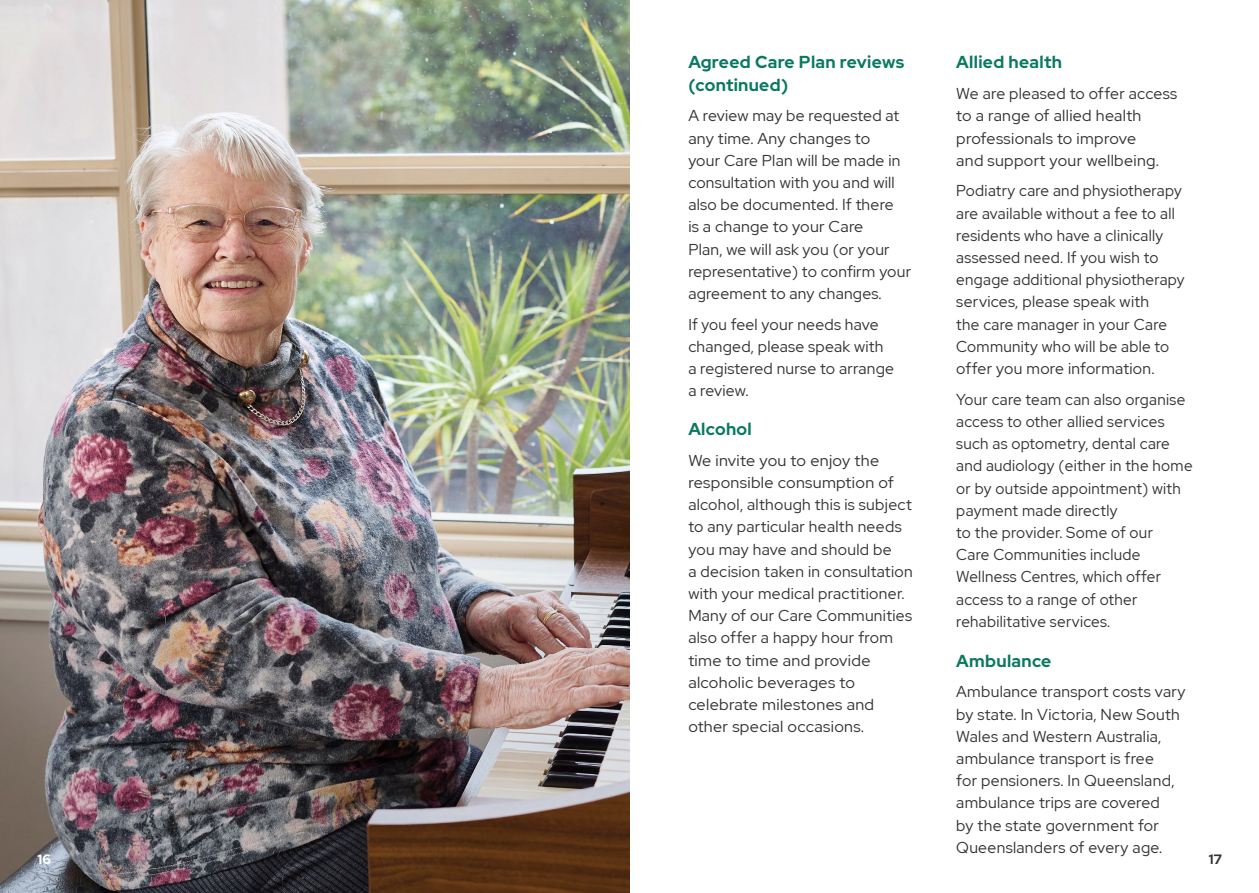
<style>
.page{position:relative;width:1259px;height:893px;background:#fff}
.page>*{position:absolute;margin:0;border:0;box-sizing:border-box;transform-origin:0 0}
.t1{font:700 17.25px/22.2px "Red Hat Display";letter-spacing:.02em;color:#0b7962}
.t2{font:15.75px/22.2px "Red Hat Display";letter-spacing:.02em;color:#333332}
.t3{font:700 13.5px "Red Hat Display";color:#333332}
.t4{font:700 13.5px "Red Hat Display";color:#fff}
</style>
<div class="page">
<img style="left:0;top:0;width:629px;height:406px">
<img style="left:0;top:406px;width:629px;height:487px">
<p class="t4" style="left:37px;top:851px;width:15px">16</p>
<p class="t1" style="left:688px;top:51px;width:217px">Agreed Care Plan reviews (continued)</p>
<p class="t2" style="left:688px;top:104px;width:224px">A review may be requested at any time. Any changes to<br>your Care Plan will be made in consultation with you and will also be documented. If there<br>is a change to your Care<br>Plan, we will ask you (or your representative) to confirm your agreement to any changes.</p>
<p class="t2" style="left:688px;top:313px;width:207px">If you feel your needs have changed, please speak with a registered nurse to arrange a review.</p>
<p class="t1" style="left:688px;top:418px;width:65px">Alcohol</p>
<p class="t2" style="left:688px;top:449px;width:226px">We invite you to enjoy the responsible consumption of alcohol, although this is subject to any particular health needs you may have and should be<br>a decision taken in consultation with your medical practitioner.<br>Many of our Care Communities also offer a happy hour from time to time and provide alcoholic beverages to celebrate milestones and other special occasions.</p>
<p class="t1" style="left:956px;top:51px;width:107px">Allied health</p>
<p class="t2" style="left:956px;top:82px;width:222px">We are pleased to offer access to a range of allied health professionals to improve<br>and support your wellbeing.</p>
<p class="t2" style="left:956px;top:179px;width:230px">Podiatry care and physiotherapy are available without a fee to all residents who have a clinically assessed need. If you wish to engage additional physiotherapy services, please speak with<br>the care manager in your Care<br>Community who will be able to offer you more information.</p>
<p class="t2" style="left:956px;top:388px;width:238px">Your care team can also organise access to other allied services such as optometry, dental care and audiology (either in the home or by outside appointment) with payment made directly<br>to the provider. Some of our<br>Care Communities include<br>Wellness Centres, which offer access to a range of other rehabilitative services.</p>
<p class="t1" style="left:956px;top:649px;width:97px">Ambulance</p>
<p class="t2" style="left:956px;top:680px;width:231px">Ambulance transport costs vary by state. In Victoria, New South<br>Wales and Western Australia, ambulance transport is free<br>for pensioners. In Queensland, ambulance trips are covered<br>by the state government for<br>Queenslanders of every age.</p>
<p class="t3" style="left:1208px;top:851px;width:15px">17</p>
</div>
